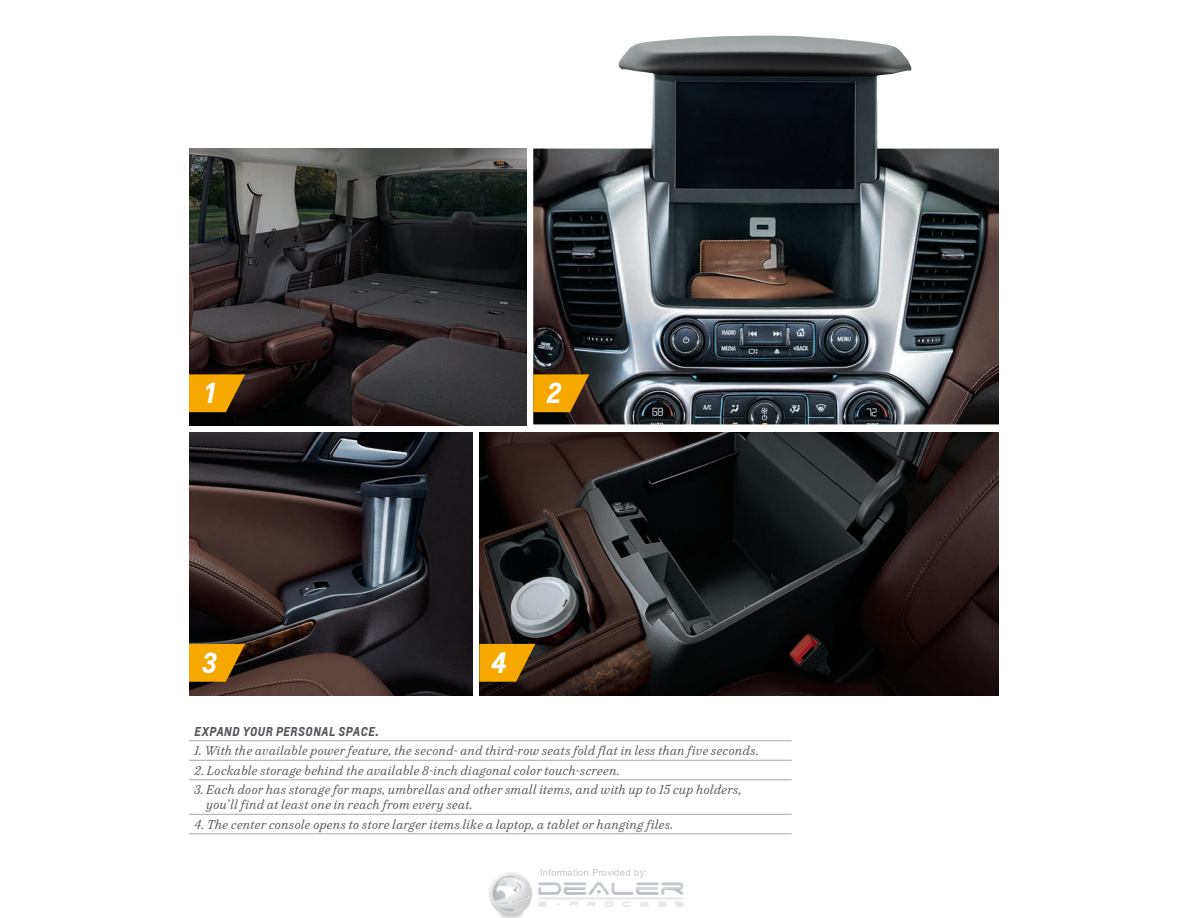
<style>
.page{position:relative;width:1188px;height:918px;background:#fff}
.page>*{position:absolute;margin:0;border:0;box-sizing:border-box;transform-origin:0 0}
.t1{font:italic 700 27px "Louis";color:#fff}
.t2{font:italic 12px/15px "Durant";letter-spacing:.03em;color:#54555a}
.t3{font:italic 700 12px "Louis";letter-spacing:.025em;color:#54555a}
</style>
<div class="page">
<img style="left:533px;top:36px;width:466px;height:388px">
<img style="left:189px;top:149px;width:337px;height:276px">
<img style="left:479px;top:432px;width:520px;height:263px">
<img style="left:189px;top:432px;width:283px;height:263px">
<svg style="left:189px;top:374px;width:56px;height:38px;background:#d08d03"></svg>
<svg style="left:533px;top:374px;width:56px;height:38px;background:#d38f05"></svg>
<svg style="left:189px;top:644px;width:56px;height:38px;background:#d18f04"></svg>
<svg style="left:479px;top:644px;width:56px;height:38px;background:#d29005"></svg>
<hr style="left:189px;top:833px;width:603px;height:1px;background:#a7a6a8">
<hr style="left:189px;top:740px;width:603px;height:1px;background:#a7a6a8">
<hr style="left:189px;top:760px;width:603px;height:1px;background:#a7a6a8">
<hr style="left:189px;top:779px;width:603px;height:1px;background:#a7a6a8">
<hr style="left:189px;top:814px;width:603px;height:1px;background:#a7a6a8">
<img style="left:475px;top:833px;width:238px;height:85px">
<h1 class="t1" style="left:204px;top:375px;width:12px">1</h1>
<h1 class="t1" style="left:546px;top:375px;width:16px">2</h1>
<h1 class="t1" style="left:201px;top:645px;width:17px">3</h1>
<h1 class="t1" style="left:491px;top:645px;width:17px">4</h1>
<p class="t3" style="left:194px;top:723px;width:186px">EXPAND YOUR PERSONAL SPACE.</p>
<p class="t2" style="left:194px;top:743px;width:566px">1. With the available power feature, the second- and third-row seats fold flat in less than five seconds.</p>
<p class="t2" style="left:194px;top:763px;width:427px">2. Lockable storage behind the available 8-inch diagonal color touch-screen.</p>
<p class="t2" style="left:206px;top:782px;width:536px;text-indent:-12px">3. Each door has storage for maps, umbrellas and other small items, and with up to 15 cup holders, you’ll find at least one in reach from every seat.</p>
<p class="t2" style="left:194px;top:817px;width:480px">4. The center console opens to store larger items like a laptop, a tablet or hanging files.</p>
</div>
